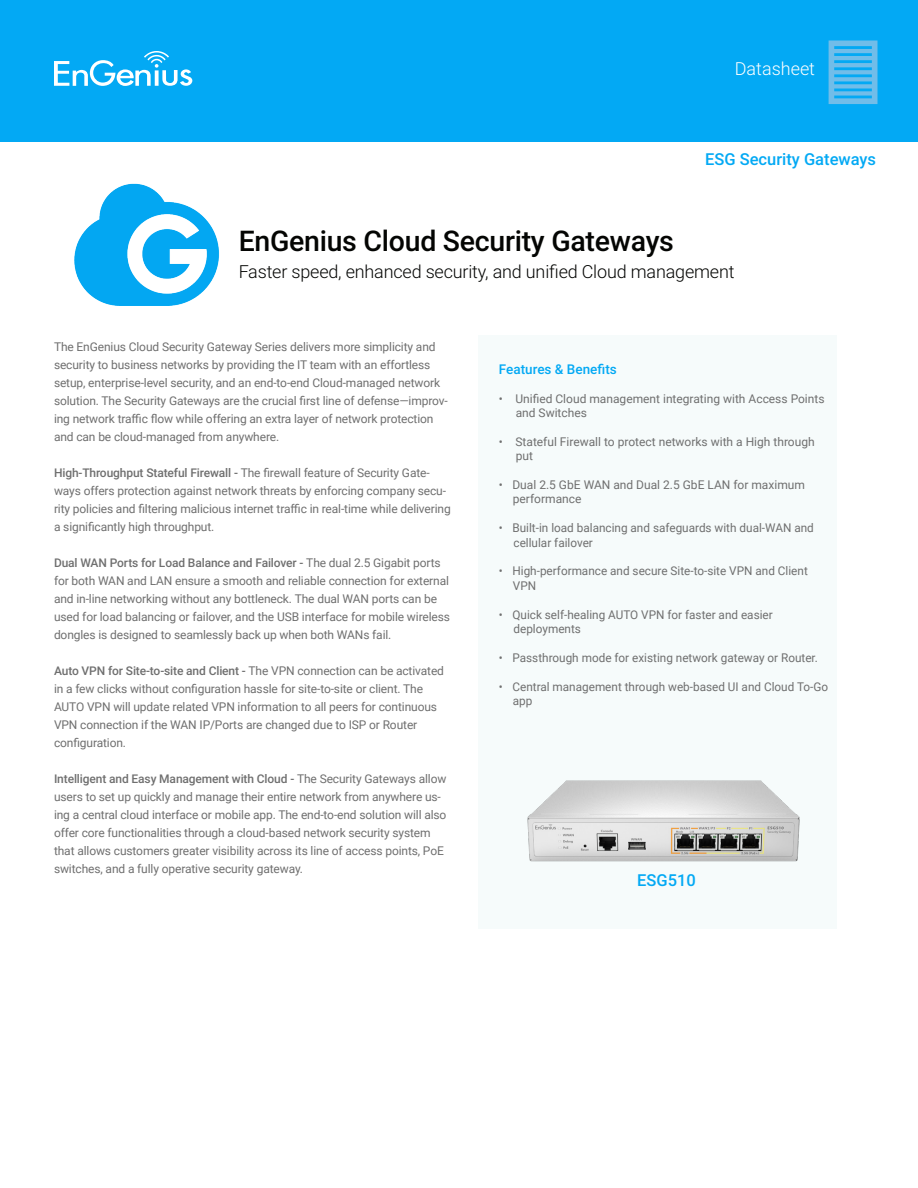
<style>
.page{position:relative;width:918px;height:1188px;background:#fff}
.page>*{position:absolute;margin:0;border:0;box-sizing:border-box;transform-origin:0 0}
.t1{font:500 28.5px "Roboto";letter-spacing:-.01em;color:#040503}
.t2{font:300 18px "Roboto";letter-spacing:-.01em;color:#040503}
.t3{font:300 18px "Roboto";color:#fff}
.t4{font:500 16.5px "Roboto";color:#03a9f4}
.t5{font:500 13.5px "Roboto";color:#03a9f4}
.t6{font:12px/18px "Roboto";letter-spacing:-.01em;color:#6f6f6f}
.s1{font-weight:500}
</style>
<div class="page">
<div style="left:0;top:0;width:918px;height:142px;background:#03a9f4"></div>
<svg style="left:829px;top:40px;width:49px;height:64px"></svg>
<svg style="left:54px;top:51px;width:138px;height:35px"></svg>
<div style="left:478px;top:335px;width:359px;height:593px;background:#f6fbfb"></div>
<img style="left:74px;top:183px;width:145px;height:123px">
<img style="left:527px;top:780px;width:273px;height:82px">
<h2 class="t3" style="left:735px;top:56px;width:82px">Datasheet</h2>
<p class="t4" style="left:705px;top:148px;width:173px">ESG Security Gateways</p>
<p class="t1" style="left:239px;top:220px;width:437px">EnGenius Cloud Security Gateways</p>
<p class="t2" style="left:239px;top:259px;width:497px">Faster speed, enhanced security, and unified Cloud management</p>
<p class="t6" style="left:54px;top:337px;width:395px">The EnGenius Cloud Security Gateway Series delivers more simplicity and security to business networks by providing the IT team with an effortless setup, enterprise-level security, and an end-to-end Cloud-managed network solution. The Security Gateways are the crucial first line of defense—improv&shy;ing network traffic flow while offering an extra layer of network protection and can be cloud-managed from anywhere.</p>
<p class="t6" style="left:54px;top:463px;width:398px"><span class="s1">High-Throughput Stateful Firewall -</span> The firewall feature of Security Gate&shy;ways offers protection against network threats by enforcing company secu&shy;rity policies and filtering malicious internet traffic in real-time while delivering a significantly high throughput.</p>
<p class="t6" style="left:54px;top:553px;width:398px"><span class="s1">Dual WAN Ports for Load Balance and Failover -</span> The dual 2.5 Gigabit ports for both WAN and LAN ensure a smooth and reliable connection for external and in-line networking without any bottleneck. The dual WAN ports can be used for load balancing or failover, and the USB interface for mobile wireless dongles is designed to seamlessly back up when both WANs fail.</p>
<p class="t6" style="left:54px;top:661px;width:392px"><span class="s1">Auto VPN for Site-to-site and Client -</span> The VPN connection can be activated in a few clicks without configuration hassle for site-to-site or client. The AUTO VPN will update related VPN information to all peers for continuous VPN connection if the WAN IP/Ports are changed due to ISP or Router configuration.</p>
<p class="t6" style="left:54px;top:769px;width:394px"><span class="s1">Intelligent and Easy Management with Cloud -</span> The Security Gateways allow users to set up quickly and manage their entire network from anywhere us&shy;ing a central cloud interface or mobile app. The end-to-end solution will also offer core functionalities through a cloud-based network security system that allows customers greater visibility across its line of access points, PoE switches, and a fully operative security gateway.</p>
<p class="t5" style="left:499px;top:359px;width:119px">Features &amp; Benefits</p>
<p class="t6" style="left:516px;top:391px;width:310px;line-height:14.4px;text-indent:-17px">• Unified Cloud management integrating with Access Points and Switches</p>
<p class="t6" style="left:516px;top:434px;width:301px;line-height:14.4px;text-indent:-17px">• Stateful Firewall to protect networks with a High through put</p>
<p class="t6" style="left:513px;top:477px;width:294px;line-height:14.4px;text-indent:-14px">• Dual 2.5 GbE WAN and Dual 2.5 GbE LAN for maximum performance</p>
<p class="t6" style="left:514px;top:520px;width:302px;line-height:14.4px;text-indent:-15px">• Built-in load balancing and safeguards with dual-WAN and cellular failover</p>
<p class="t6" style="left:513px;top:563px;width:296px;line-height:14.4px;text-indent:-14px">• High-performance and secure Site-to-site VPN and Client<br>VPN</p>
<p class="t6" style="left:514px;top:607px;width:261px;line-height:14.4px;text-indent:-15px">• Quick self-healing AUTO VPN for faster and easier deployments</p>
<p class="t6" style="left:499px;top:648px;width:321px">• Passthrough mode for existing network gateway or Router.</p>
<p class="t6" style="left:513px;top:679px;width:317px;line-height:14.4px;text-indent:-14px">• Central management through web-based UI and Cloud To-Go app</p>
<p class="t4" style="left:637px;top:869px;width:60px">ESG510</p>
</div>
